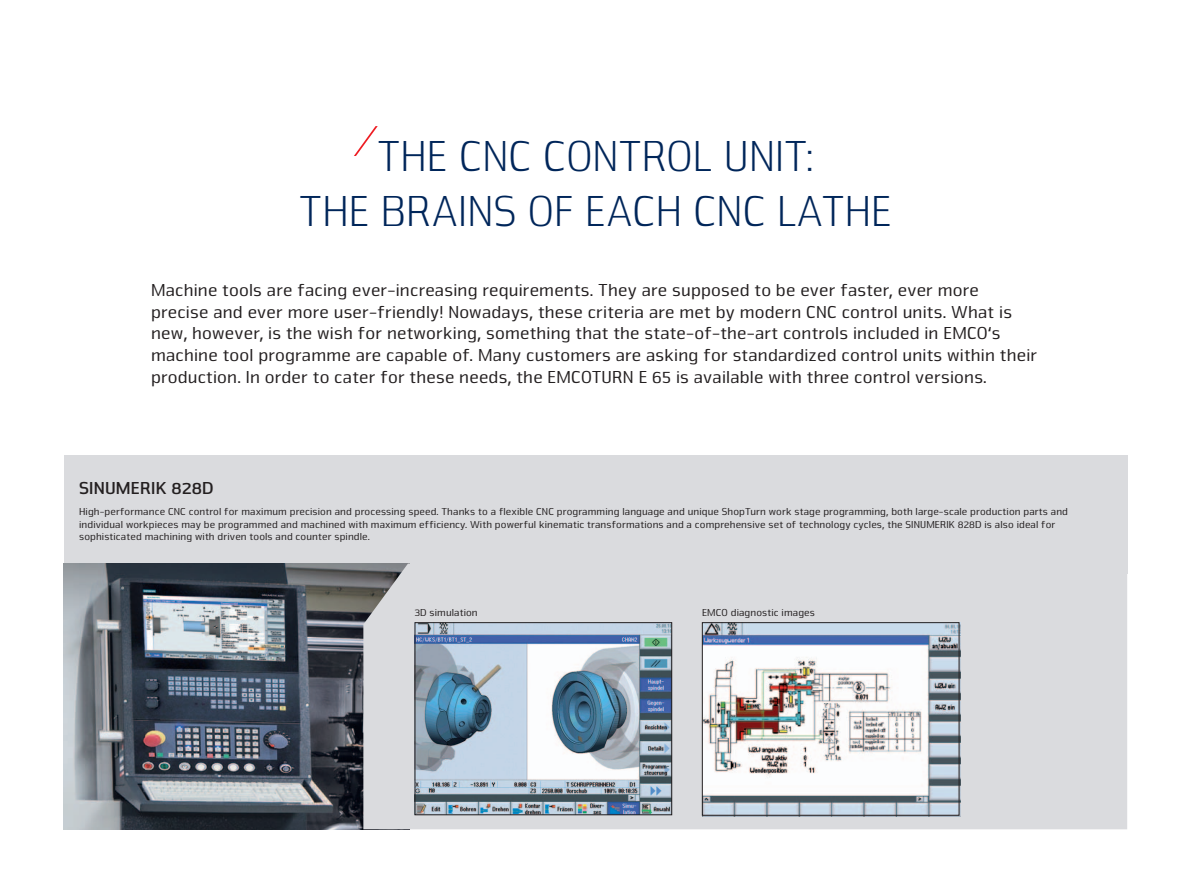
<style>
.page{position:relative;width:1191px;height:893px;background:#fff}
.page>*{position:absolute;margin:0;border:0;box-sizing:border-box;transform-origin:0 0}
.t1{font:300 45px/55.5px "Nuri Pro";color:#00265a}
.t2{font:18px/21.6px "Nuri Pro";letter-spacing:.01em;color:#231f20}
.t3{font:700 18px "Nuri Pro";letter-spacing:.01em;color:#231f20}
.t4{font:10.5px/12.6px "Nuri Pro";letter-spacing:.01em;color:#231f20}
</style>
<div class="page">
<div style="left:64px;top:455px;width:1063px;height:118px;background:#dadbde"></div>
<img style="left:64px;top:564px;width:299px;height:265px">
<div style="left:363px;top:564px;width:764px;height:265px;background:#dadbde"></div>
<img style="left:417px;top:624px;width:253px;height:189px">
<div style="left:415px;top:622px;width:257px;height:193px;border:1px solid #231f20"></div>
<img style="left:702px;top:623px;width:258px;height:193px">
<div style="left:702px;top:622px;width:257px;height:193px;border:1px solid #231f20"></div>
<svg style="left:354px;top:126px;width:24px;height:30px"></svg>
<h1 class="t1" style="left:377px;top:129px;width:191px">THE CNC CONTRO</h1>
<h1 class="t1" style="left:299px;top:129px;width:589px;text-indent:394px">L UN IT:<br>THE BRAINS OF EACH CNC LATHE</h1>
<p class="t2" style="left:151px;top:280px;width:887px">Machine tools are facing ever-increasing requirements. They are supposed to be ever faster, ever more precise and ever more user-friendly! Nowadays, these criteria are met by modern CNC control units. What is new, however, is the wish for networking, something that the state-of-the-art controls included in EMCO‘s machine tool programme are capable of. Many customers are asking for standardized control units within their production. In order to cater for these needs, the EMCOTURN E 65 is available with three control versions.</p>
<p class="t3" style="left:79px;top:477px;width:134px">SINUMERIK 828D</p>
<p class="t4" style="left:79px;top:505px;width:990px">High-performance CNC control for maximum precision and processing speed. Thanks to a flexible CNC programming language and unique ShopTurn work stage programming, both large-scale production parts and individual workpieces may be programmed and machined with maximum efficiency. With powerful kinematic transformations and a comprehensive set of technology cycles, the SINUMERIK 828D is also ideal for sophisticated machining with driven tools and counter spindle.</p>
<p class="t4" style="left:415px;top:606px;width:65px">3D simulation</p>
<p class="t4" style="left:702px;top:606px;width:114px">EMCO diagnostic images</p>
</div>
